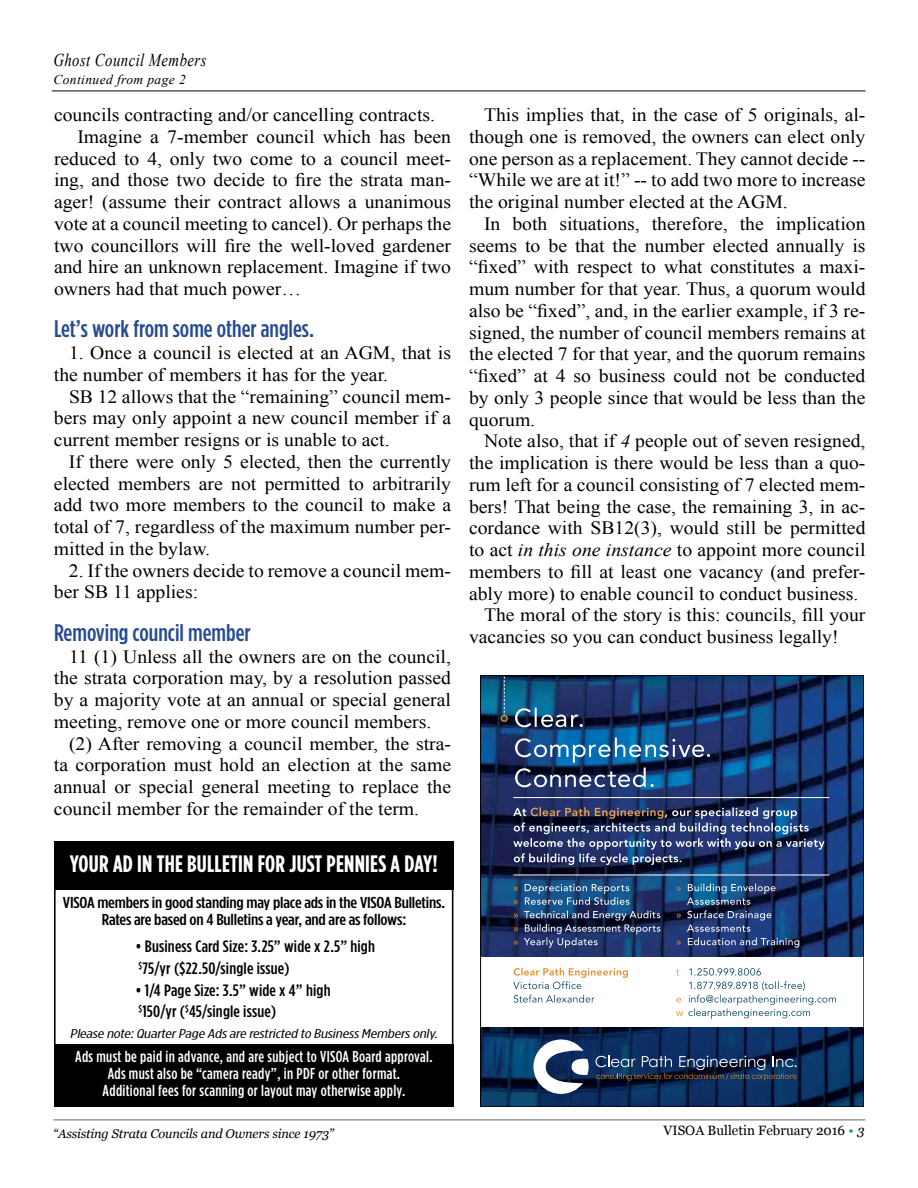
<style>
.page{position:relative;width:918px;height:1188px;background:#fff}
.page>*{position:absolute;margin:0;border:0;box-sizing:border-box;transform-origin:0 0}
.t1{font:500 24px "Gotham Condensed";color:#264b92;scale:1.05 1}
.t2{font:700 23.7px "Gotham Condensed";letter-spacing:.01em;color:#fff}
.t3{font:18.75px/21.8px "Times New Roman";color:#000;text-align:justify;scale:1.05 1}
.t4{font:italic 18px "Times New Roman";letter-spacing:.03em;color:#000;scale:.82 1}
.t5{font:500 16.5px/21.6px "Gotham Condensed";letter-spacing:.01em;color:#000;scale:1.11 1}
.t6{font:500 15.9px/17.4px "Gotham Condensed";letter-spacing:.02em;color:#fff;text-align:center}
.t7{font:500 15.9px/17.9px "Gotham Condensed";letter-spacing:-.01em;color:#000;text-align:center;scale:1.21 1}
.t8{font:13.5px "Georgia";color:#000}
.t9{font:italic 13.5px "Times New Roman";letter-spacing:.03em;color:#000}
.t10{font:italic 12.75px "Gotham Condensed";color:#000;scale:1.46 1}
.t11{font:italic 12.75px "Georgia";letter-spacing:-.01em;color:#000}
.s1{font-style:italic}
.s2{color:#00aa4f}
</style>
<div class="page">
<hr style="left:54px;top:1120px;width:811px;height:1px;background:#616264">
<hr style="left:52px;top:91px;width:814px;height:1px;background:#000">
<svg style="left:482px;top:677px;width:380px;height:428px;background:#133365"></svg>
<img style="left:515px;top:738px;width:195px;height:49px">
<svg style="left:515px;top:708px;width:68px;height:19px"></svg>
<svg style="left:501px;top:677px;width:6px;height:44px"></svg>
<div style="left:501px;top:715px;width:7px;height:7px;border:1px solid #e68c26;border-radius:50%"></div>
<img style="left:596px;top:1056px;width:201px;height:24px">
<svg style="left:533px;top:1040px;width:56px;height:54px"></svg>
<img style="left:513px;top:807px;width:312px;height:58px">
<svg style="left:688px;top:938px;width:111px;height:10px"></svg>
<svg style="left:677px;top:941px;width:4px;height:4px"></svg>
<svg style="left:677px;top:914px;width:4px;height:4px"></svg>
<img style="left:687px;top:884px;width:89px;height:48px">
<svg style="left:677px;top:887px;width:4px;height:4px"></svg>
<svg style="left:514px;top:941px;width:4px;height:4px"></svg>
<svg style="left:514px;top:927px;width:4px;height:4px"></svg>
<img style="left:524px;top:911px;width:136px;height:37px">
<svg style="left:514px;top:914px;width:4px;height:4px"></svg>
<svg style="left:514px;top:900px;width:4px;height:4px"></svg>
<svg style="left:525px;top:884px;width:104px;height:21px;background:#43709b"></svg>
<svg style="left:514px;top:887px;width:4px;height:4px"></svg>
<hr style="left:513px;top:797px;width:316px;height:1px;background:#fff">
<hr style="left:513px;top:875px;width:316px;height:1px;background:#fff">
<div style="left:480px;top:957px;width:384px;height:70px;background:#fff"></div>
<svg style="left:514px;top:995px;width:81px;height:8px"></svg>
<svg style="left:513px;top:968px;width:115px;height:21px"></svg>
<svg style="left:676px;top:1011px;width:7px;height:5px"></svg>
<svg style="left:676px;top:998px;width:5px;height:5px"></svg>
<svg style="left:689px;top:968px;width:147px;height:51px"></svg>
<svg style="left:676px;top:969px;width:3px;height:7px"></svg>
<div style="left:54px;top:1045px;width:399px;height:62px;background:#000"></div>
<div style="left:54px;top:841px;width:399px;height:49px;background:#000"></div>
<div style="left:54px;top:842px;width:399px;height:265px;border:2px solid #000"></div>
<p class="t4" style="left:53px;top:48px;width:188px">Ghost Council Members</p>
<p class="t9" style="left:53px;top:70px;width:134px">Continued from page 2</p>
<p class="t3" style="left:54px;top:104px;width:364px">councils contracting and/or cancelling contracts.</p>
<p class="t3" style="left:77px;top:125px;width:357px">Imagine a 7-member council which has been</p>
<p class="t3" style="left:54px;top:147px;width:380px">reduced to 4, only two come to a council meet-</p>
<p class="t3" style="left:54px;top:169px;width:380px">ing, and those two decide to fire the strata man-</p>
<p class="t3" style="left:54px;top:191px;width:380px">ager! (assume their contract allows a unanimous</p>
<p class="t3" style="left:54px;top:212px;width:380px">vote at a council meeting to cancel). Or perhaps the</p>
<p class="t3" style="left:54px;top:234px;width:380px">two councillors will fire the well-loved gardener</p>
<p class="t3" style="left:54px;top:256px;width:380px">and hire an unknown replacement. Imagine if two</p>
<p class="t3" style="left:54px;top:278px;width:237px">owners had that much power…</p>
<p class="t1" style="left:54px;top:316px;width:249px">Let’s work from some other angles.</p>
<p class="t3" style="left:54px;top:342px;width:380px;text-indent:15px">1. Once a council is elected at an AGM, that is the number of members it has for the year.</p>
<p class="t3" style="left:54px;top:385px;width:380px;text-indent:15px">SB 12 allows that the “remaining” council mem&shy;bers may only appoint a new council member if a current member resigns or is unable to act.</p>
<p class="t3" style="left:54px;top:451px;width:380px;text-indent:15px">If there were only 5 elected, then the currently elected members are not permitted to arbitrarily add two more members to the council to make a total of 7, regardless of the maximum number per&shy;mitted in the bylaw.</p>
<p class="t3" style="left:54px;top:559px;width:380px;text-indent:15px">2. If the owners decide to remove a council mem&shy;ber SB 11 applies:</p>
<p class="t1" style="left:54px;top:619px;width:189px">Removing council member</p>
<p class="t3" style="left:54px;top:645px;width:380px;text-indent:15px">11 (1) Unless all the owners are on the council, the strata corporation may, by a resolution passed by a majority vote at an annual or special general meeting, remove one or more council members.</p>
<p class="t3" style="left:54px;top:732px;width:380px;text-indent:15px">(2) After removing a council member, the stra&shy;ta corporation must hold an election at the same annual or special general meeting to replace the council member for the remainder of the term.</p>
<p class="t2" style="left:70px;top:851px;width:370px">YOUR AD IN THE BULLETIN FOR JUST PENNIES A DAY!</p>
<p class="t7" style="left:63px;top:893px;width:317px">VISOA members in good standing may place ads in the VISOA Bulletins.<br>Rates are based on 4 Bulletins a year, and are as follows:</p>
<p class="t5" style="left:135px;top:936px;width:217px">• Business Card Size: 3.25” wide x 2.5” high <sup>$</sup>75/yr ($22.50/single issue)</p>
<p class="t5" style="left:135px;top:979px;width:177px">• 1/4 Page Size: 3.5” wide x 4” high <sup>$</sup>150/yr (<sup>$</sup>45/single issue)</p>
<p class="t10" style="left:70px;top:1026px;width:255px">Please note:QuarterPage Adsare restricted to BusinessMembersonly.</p>
<p class="t6" style="left:75px;top:1047px;width:359px">Ads must be paid in advance, and are subject to VISOA Board approval.<br>Ads must also be “camera ready”, in PDF or other format.<br>Additional fees for scanning or layout may otherwise apply.</p>
<p class="t3" style="left:469px;top:104px;width:379px;text-indent:15px">This implies that, in the case of 5 originals, al&shy;though one is removed, the owners can elect only one person as a replacement. They cannot decide -- “While we are at it!” -- to add two more to increase the original number elected at the AGM.</p>
<p class="t3" style="left:469px;top:212px;width:379px;text-indent:15px">In both situations, therefore, the implication seems to be that the number elected annually is “fixed” with respect to what constitutes a maxi&shy;mum number for that year. Thus, a quorum would also be “fixed”, and, in the earlier example, if 3 re&shy;signed, the number of council members remains at the elected 7 for that year, and the quorum remains “fixed” at 4 so business could not be conducted by only 3 people since that would be less than the quorum.</p>
<p class="t3" style="left:484px;top:430px;width:365px">Note also, that if <span class="s1">4</span> people out of seven resigned,</p>
<p class="t3" style="left:469px;top:452px;width:379px">the implication is there would be less than a quo-</p>
<p class="t3" style="left:469px;top:473px;width:379px">rum left for a council consisting of 7 elected mem-</p>
<p class="t3" style="left:469px;top:495px;width:379px">bers! That being the case, the remaining 3, in ac-</p>
<p class="t3" style="left:469px;top:517px;width:379px">cordance with SB12(3), would still be permitted</p>
<p class="t3" style="left:469px;top:539px;width:379px">to act <span class="s1">in this one instance</span> to appoint more council</p>
<p class="t3" style="left:469px;top:560px;width:379px">members to fill at least one vacancy (and prefer-</p>
<p class="t3" style="left:469px;top:582px;width:372px">ably more) to enable council to conduct business.</p>
<p class="t3" style="left:484px;top:604px;width:365px">The moral of the story is this: councils, fill your</p>
<p class="t3" style="left:469px;top:626px;width:354px">vacancies so you can conduct business legally!</p>
<p class="t11" style="left:53px;top:1124px;width:282px">“Assisting Strata Councils and Owners since 1973”</p>
<p class="t8" style="left:663px;top:1121px;width:203px">VISOA Bulletin February 2016 <span class="s2">•</span> <span class="s1">3</span></p>
</div>
